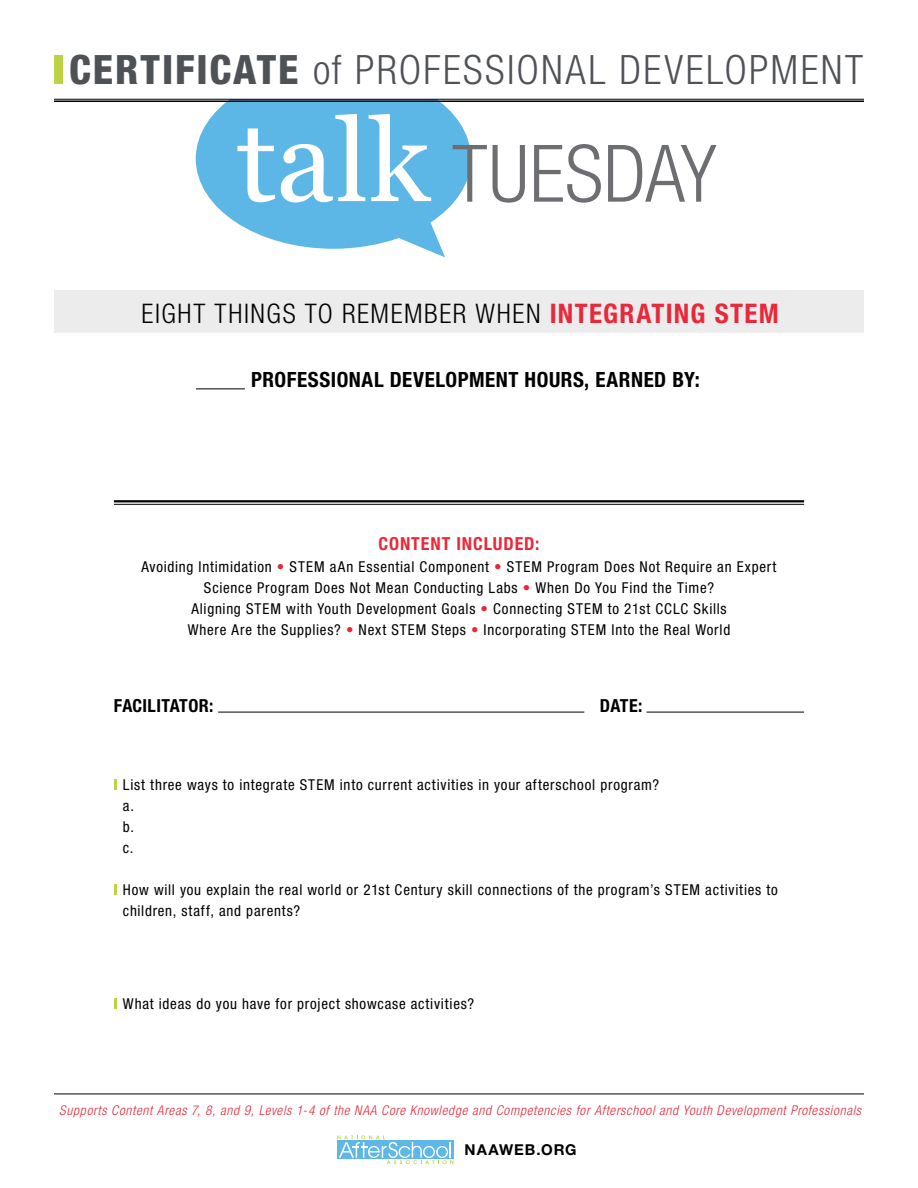
<style>
.page{position:relative;width:918px;height:1188px;background:#fff}
.page>*{position:absolute;margin:0;border:0;box-sizing:border-box;transform-origin:0 0}
.t1{font:300 condensed 40.5px "Helvetica Neue LT Std";letter-spacing:.055em;color:#4e5155}
.t2{font:300 condensed 27px "Helvetica Neue LT Std";letter-spacing:.06em;color:#000}
.t3{font:700 condensed 21px "Helvetica Neue LT Std";letter-spacing:.025em;color:#000}
.t4{font:700 condensed 18px "Helvetica Neue LT Std";letter-spacing:.02em;color:#000}
.t5{font:700 condensed 18px "Helvetica Neue LT Std";letter-spacing:.05em;color:#e92939}
.t6{font:condensed 15px/21px "Helvetica Neue LT Std";letter-spacing:.05em;color:#000}
.t7{font:700 15px "Helvetica Neue LT Std";letter-spacing:.06em;color:#000}
.t8{font:italic 300 condensed 13.5px "Helvetica Neue LT Std";letter-spacing:.05em;color:#e92939}
.s1{font-weight:800}
.s2{font-weight:700;color:#e9283a}
.s3{color:#e9283a}
</style>
<div class="page">
<div style="left:54px;top:290px;width:810px;height:43px;background:#edecec"></div>
<hr style="left:54px;top:1094px;width:810px;height:1px;background:#000">
<svg style="left:196px;top:102px;width:291px;height:155px"></svg>
<svg style="left:493px;top:145px;width:32px;height:58px"></svg>
<svg style="left:534px;top:144px;width:67px;height:59px"></svg>
<svg style="left:608px;top:145px;width:109px;height:57px"></svg>
<hr style="left:54px;top:99px;width:810px;height:1px;background:#000">
<hr style="left:54px;top:100px;width:810px;height:2px;background:#000">
<svg style="left:337px;top:1136px;width:116px;height:28px"></svg>
<hr style="left:196px;top:388px;width:49px;height:1px;background:#000">
<hr style="left:114px;top:500px;width:690px;height:2px;background:#000">
<hr style="left:114px;top:504px;width:690px;height:1px;background:#000">
<hr style="left:218px;top:712px;width:366px;height:1px;background:#000">
<hr style="left:646px;top:712px;width:158px;height:1px;background:#000">
<div style="left:54px;top:56px;width:9px;height:28px;background:#bbd345"></div>
<svg style="left:114px;top:779px;width:3px;height:11px"></svg>
<svg style="left:114px;top:884px;width:3px;height:11px"></svg>
<svg style="left:114px;top:998px;width:3px;height:11px"></svg>
<h1 class="t1" style="left:69px;top:47px;width:796px"><span class="s1">CERTIFICATE</span> of PROFESSIONAL DEVELOPMENT</h1>
<h2 class="t2" style="left:142px;top:298px;width:639px">EIGHT THINGS TO REMEMBER WHEN <span class="s2">INTEGRATING STEM</span></h2>
<h3 class="t3" style="left:251px;top:367px;width:450px">PROFESSIONAL DEVELOPMENT HOURS, EARNED BY:</h3>
<p class="t5" style="left:379px;top:533px;width:162px">CONTENT INCLUDED:</p>
<p class="t6" style="left:141px;top:556px;width:637px;text-align:center">Avoiding Intimidation <span class="s3">•</span> STEM aAn Essential Component <span class="s3">•</span> STEM Program Does Not Require an Expert Science Program Does Not Mean Conducting Labs <span class="s3">•</span> When Do You Find the Time?<br>Aligning STEM with Youth Development Goals <span class="s3">•</span> Connecting STEM to 21st CCLC Skills<br>Where Are the Supplies? <span class="s3">•</span> Next STEM Steps <span class="s3">•</span> Incorporating STEM Into the Real World</p>
<p class="t4" style="left:114px;top:695px;width:101px">FACILITATOR:</p>
<p class="t4" style="left:600px;top:695px;width:44px">DATE:</p>
<p class="t6" style="left:123px;top:774px;width:538px">List three ways to integrate STEM into current activities in your afterschool program? a.<br>b.<br>c.</p>
<p class="t6" style="left:123px;top:879px;width:656px">How will you explain the real world or 21st Century skill connections of the program’s STEM activities to children, staff, and parents?</p>
<p class="t6" style="left:123px;top:993px;width:353px">What ideas do you have for project showcase activities?</p>
<p class="t8" style="left:59px;top:1103px;width:804px">Supports Content Areas 7, 8, and 9, Levels 1-4 of the NAA Core Knowledge and Competencies for Afterschool and Youth Development Professionals</p>
<p class="t7" style="left:465px;top:1141px;width:114px">NAAWEB.ORG</p>
</div>
